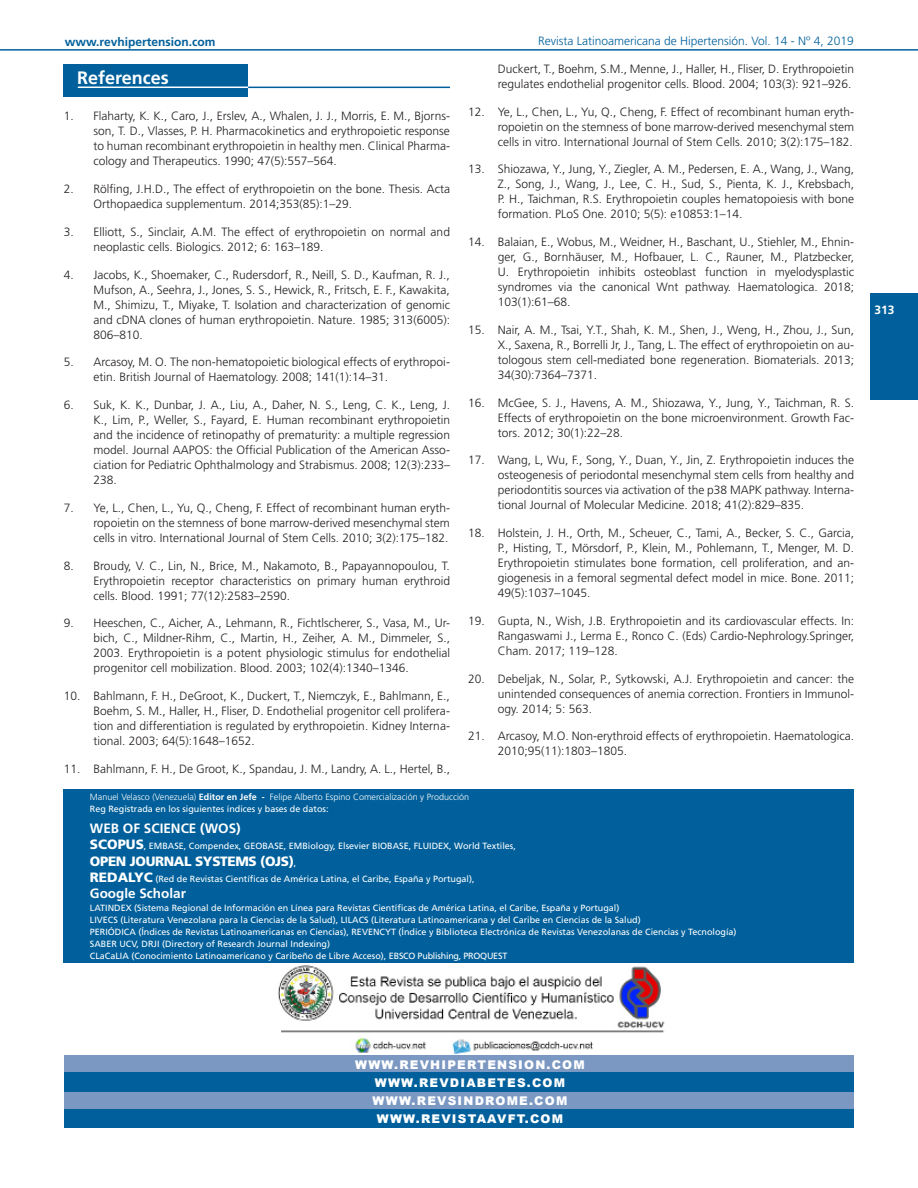
<style>
.page{position:relative;width:918px;height:1188px;background:#fff}
.page>*{position:absolute;margin:0;border:0;box-sizing:border-box;transform-origin:0 0}
.t1{font:700 18px "Frutiger";color:#fff}
.t2{font:700 13.5px "Frutiger";color:#fff}
.t3{font:900 13.5px "Frutiger";letter-spacing:-.025em;color:#fff}
.t4{font:300 12px/15px "Frutiger";color:#231f20;text-align:justify}
.t5{font:900 12px "Arial";letter-spacing:.1em;color:#fff}
.t6{font:300 12px "Frutiger";color:#01609b}
.t7{font:700 12px "Frutiger";color:#01609b}
.t8{font:700 12px "Frutiger";color:#fff}
.t9{font:9px "Frutiger";color:#fff}
.t10{font:300 9px "Frutiger";color:#fff}
.s1{font-weight:700}
.s2{font-weight:900;font-size:13.5px}
.s3{font-weight:400;font-size:9px}
</style>
<div class="page">
<div style="left:871px;top:293px;width:47px;height:107px;background:#01609b"></div>
<hr style="left:0;top:49px;width:918px;height:2px;background:#01609b">
<div style="left:63px;top:64px;width:185px;height:32px;background:#01609b"></div>
<hr style="left:78px;top:87px;width:170px;height:1px;background:#fff">
<hr style="left:248px;top:87px;width:202px;height:1px;background:#01609b">
<div style="left:64px;top:1055px;width:790px;height:73px;background:#01609b"></div>
<div style="left:64px;top:1055px;width:790px;height:17px;background:#7b98c2"></div>
<div style="left:64px;top:1092px;width:790px;height:17px;background:#7b98c2"></div>
<img style="left:277px;top:965px;width:388px;height:88px">
<div style="left:64px;top:790px;width:790px;height:173px;background:#01609b"></div>
<p class="t7" style="left:65px;top:35px;width:152px">www.revhipertension.com</p>
<p class="t6" style="left:538px;top:34px;width:317px">Revista Latinoamericana de Hipertensión. Vol. 14 - Nº 4, 2019</p>
<p class="t1" style="left:77px;top:67px;width:93px">References</p>
<p class="t4" style="left:94px;top:109px;width:358px;text-indent:-30px">1. Flaharty, K. K., Caro, J., Erslev, A., Whalen, J. J., Morris, E. M., Bjorns&shy;son, T. D., Vlasses, P. H. Pharmacokinetics and erythropoietic response to human recombinant erythropoietin in healthy men. Clinical Pharma&shy;cology and Therapeutics. 1990; 47(5):557–564.</p>
<p class="t4" style="left:94px;top:182px;width:358px;text-indent:-30px">2. Rölfing, J.H.D., The effect of erythropoietin on the bone. Thesis. Acta<br>Orthopaedica supplementum. 2014;353(85):1–29.</p>
<p class="t4" style="left:94px;top:224px;width:358px;text-indent:-30px">3. Elliott, S., Sinclair, A.M. The effect of erythropoietin on normal and neoplastic cells. Biologics. 2012; 6: 163–189.</p>
<p class="t4" style="left:94px;top:267px;width:358px;text-indent:-30px">4. Jacobs, K., Shoemaker, C., Rudersdorf, R., Neill, S. D., Kaufman, R. J., Mufson, A., Seehra, J., Jones, S. S., Hewick, R., Fritsch, E. F., Kawakita, M., Shimizu, T., Miyake, T. Isolation and characterization of genomic and cDNA clones of human erythropoietin. Nature. 1985; 313(6005):<br>806–810.</p>
<p class="t4" style="left:94px;top:355px;width:358px;text-indent:-30px">5. Arcasoy, M. O. The non-hematopoietic biological effects of erythropoi&shy;etin. British Journal of Haematology. 2008; 141(1):14–31.</p>
<p class="t4" style="left:94px;top:398px;width:358px;text-indent:-30px">6. Suk, K. K., Dunbar, J. A., Liu, A., Daher, N. S., Leng, C. K., Leng, J.<br>K., Lim, P., Weller, S., Fayard, E. Human recombinant erythropoietin and the incidence of retinopathy of prematurity: a multiple regression model. Journal AAPOS: the Official Publication of the American Asso&shy;ciation for Pediatric Ophthalmology and Strabismus. 2008; 12(3):233– 238.</p>
<p class="t4" style="left:94px;top:500px;width:358px;text-indent:-30px">7. Ye, L., Chen, L., Yu, Q., Cheng, F. Effect of recombinant human eryth&shy;ropoietin on the stemness of bone marrow-derived mesenchymal stem cells in vitro. International Journal of Stem Cells. 2010; 3(2):175–182.</p>
<p class="t4" style="left:94px;top:558px;width:358px;text-indent:-30px">8. Broudy, V. C., Lin, N., Brice, M., Nakamoto, B., Papayannopoulou, T.<br>Erythropoietin receptor characteristics on primary human erythroid cells. Blood. 1991; 77(12):2583–2590.</p>
<p class="t4" style="left:94px;top:616px;width:358px;text-indent:-30px">9. Heeschen, C., Aicher, A., Lehmann, R., Fichtlscherer, S., Vasa, M., Ur&shy;bich, C., Mildner-Rihm, C., Martin, H., Zeiher, A. M., Dimmeler, S., 2003. Erythropoietin is a potent physiologic stimulus for endothelial progenitor cell mobilization. Blood. 2003; 102(4):1340–1346.</p>
<p class="t4" style="left:94px;top:689px;width:358px;text-indent:-30px">10. Bahlmann, F. H., DeGroot, K., Duckert, T., Niemczyk, E., Bahlmann, E., Boehm, S. M., Haller, H., Fliser, D. Endothelial progenitor cell prolifera&shy;tion and differentiation is regulated by erythropoietin. Kidney Interna&shy;tional. 2003; 64(5):1648–1652.</p>
<p class="t4" style="left:64px;top:761px;width:388px">11. Bahlmann, F. H., De Groot, K., Spandau, J. M., Landry, A. L., Hertel, B.,</p>
<p class="t4" style="left:498px;top:61px;width:358px">Duckert, T., Boehm, S.M., Menne, J., Haller, H., Fliser, D. Erythropoietin regulates endothelial progenitor cells. Blood. 2004; 103(3): 921–926.</p>
<p class="t4" style="left:498px;top:104px;width:358px;text-indent:-30px">12. Ye, L., Chen, L., Yu, Q., Cheng, F. Effect of recombinant human eryth&shy;ropoietin on the stemness of bone marrow-derived mesenchymal stem cells in vitro. International Journal of Stem Cells. 2010; 3(2):175–182.</p>
<p class="t4" style="left:498px;top:162px;width:358px;text-indent:-30px">13. Shiozawa, Y., Jung, Y., Ziegler, A. M., Pedersen, E. A., Wang, J., Wang, Z., Song, J., Wang, J., Lee, C. H., Sud, S., Pienta, K. J., Krebsbach, P. H., Taichman, R.S. Erythropoietin couples hematopoiesis with bone formation. PLoS One. 2010; 5(5): e10853:1–14.</p>
<p class="t4" style="left:498px;top:235px;width:358px;text-indent:-30px">14. Balaian, E., Wobus, M., Weidner, H., Baschant, U., Stiehler, M., Ehnin&shy;ger, G., Bornhäuser, M., Hofbauer, L. C., Rauner, M., Platzbecker, U. Erythropoietin inhibits osteoblast function in myelodysplastic syndromes via the canonical Wnt pathway. Haematologica. 2018; 103(1):61–68.</p>
<p class="t4" style="left:498px;top:322px;width:358px;text-indent:-30px">15. Nair, A. M., Tsai, Y.T., Shah, K. M., Shen, J., Weng, H., Zhou, J., Sun, X., Saxena, R., Borrelli Jr, J., Tang, L. The effect of erythropoietin on au&shy;tologous stem cell-mediated bone regeneration. Biomaterials. 2013; 34(30):7364–7371.</p>
<p class="t4" style="left:498px;top:395px;width:358px;text-indent:-30px">16. McGee, S. J., Havens, A. M., Shiozawa, Y., Jung, Y., Taichman, R. S.<br>Effects of erythropoietin on the bone microenvironment. Growth Fac&shy;tors. 2012; 30(1):22–28.</p>
<p class="t4" style="left:498px;top:453px;width:358px;text-indent:-30px">17. Wang, L, Wu, F., Song, Y., Duan, Y., Jin, Z. Erythropoietin induces the osteogenesis of periodontal mesenchymal stem cells from healthy and periodontitis sources via activation of the p38 MAPK pathway. Interna&shy;tional Journal of Molecular Medicine. 2018; 41(2):829–835.</p>
<p class="t4" style="left:498px;top:526px;width:358px;text-indent:-30px">18. Holstein, J. H., Orth, M., Scheuer, C., Tami, A., Becker, S. C., Garcia, P., Histing, T., Mörsdorf, P., Klein, M., Pohlemann, T., Menger, M. D.<br>Erythropoietin stimulates bone formation, cell proliferation, and an&shy;giogenesis in a femoral segmental defect model in mice. Bone. 2011; 49(5):1037–1045.</p>
<p class="t4" style="left:498px;top:613px;width:358px;text-indent:-30px">19. Gupta, N., Wish, J.B. Erythropoietin and its cardiovascular effects. In:<br>Rangaswami J., Lerma E., Ronco C. (Eds) Cardio-Nephrology.Springer, Cham. 2017; 119–128.</p>
<p class="t4" style="left:498px;top:671px;width:358px;text-indent:-30px">20. Debeljak, N., Solar, P., Sytkowski, A.J. Erythropoietin and cancer: the unintended consequences of anemia correction. Frontiers in Immunol&shy;ogy. 2014; 5: 563.</p>
<p class="t4" style="left:498px;top:729px;width:358px;text-indent:-30px">21. Arcasoy, M.O. Non-erythroid effects of erythropoietin. Haematologica.<br>2010;95(11):1803–1805.</p>
<p class="t10" style="left:90px;top:792px;width:381px">Manuel Velasco (Venezuela) <span class="s1">Editor en Jefe -</span> Felipe Alberto Espino Comercialización y Producción</p>
<p class="t9" style="left:90px;top:804px;width:240px">Reg Registrada en los siguientes índices y bases de datos:</p>
<p class="t2" style="left:90px;top:820px;width:152px">WEB OF SCIENCE (WOS)</p>
<p class="t9" style="left:90px;top:841px;width:427px"><span class="s2">SCOPUS</span>, EMBASE, Compendex, GEOBASE, EMBiology, Elsevier BIOBASE, FLUIDEX, World Textiles,</p>
<p class="t3" style="left:90px;top:853px;width:208px">OPEN JOURNAL SYSTEMS (OJS)<span class="s3">,</span></p>
<p class="t9" style="left:90px;top:874px;width:386px"><span class="s2">REDALYC</span> (Red de Revistas Científicas de América Latina, el Caribe, España y Portugal),</p>
<p class="t2" style="left:90px;top:885px;width:98px">Google Scholar</p>
<p class="t9" style="left:90px;top:903px;width:531px">LATINDEX (Sistema Regional de Información en Línea para Revistas Científicas de América Latina, el Caribe, España y Portugal)</p>
<p class="t9" style="left:90px;top:915px;width:552px">LIVECS (Literatura Venezolana para la Ciencias de la Salud), LILACS (Literatura Latinoamericana y del Caribe en Ciencias de la Salud)</p>
<p class="t9" style="left:90px;top:927px;width:648px">PERIÓDICA (Índices de Revistas Latinoamericanas en Ciencias), REVENCYT (Índice y Biblioteca Electrónica de Revistas Venezolanas de Ciencias y Tecnología)</p>
<p class="t9" style="left:90px;top:939px;width:242px">SABER UCV, DRJI (Directory of Research Journal Indexing)</p>
<p class="t9" style="left:90px;top:951px;width:419px">CLaCaLIA (Conocimiento Latinoamericano y Caribeño de Libre Acceso), EBSCO Publishing, PROQUEST</p>
<p class="t8" style="left:874px;top:303px;width:22px">313</p>
<p class="t5" style="left:355px;top:1056px;width:231px">WWW.REVHIPERTENSION.COM</p>
<p class="t5" style="left:375px;top:1074px;width:192px">WWW.REVDIABETES.COM</p>
<p class="t5" style="left:373px;top:1092px;width:196px">WWW.REVSINDROME.COM</p>
<p class="t5" style="left:377px;top:1110px;width:188px">WWW.REVISTAAVFT.COM</p>
</div>
